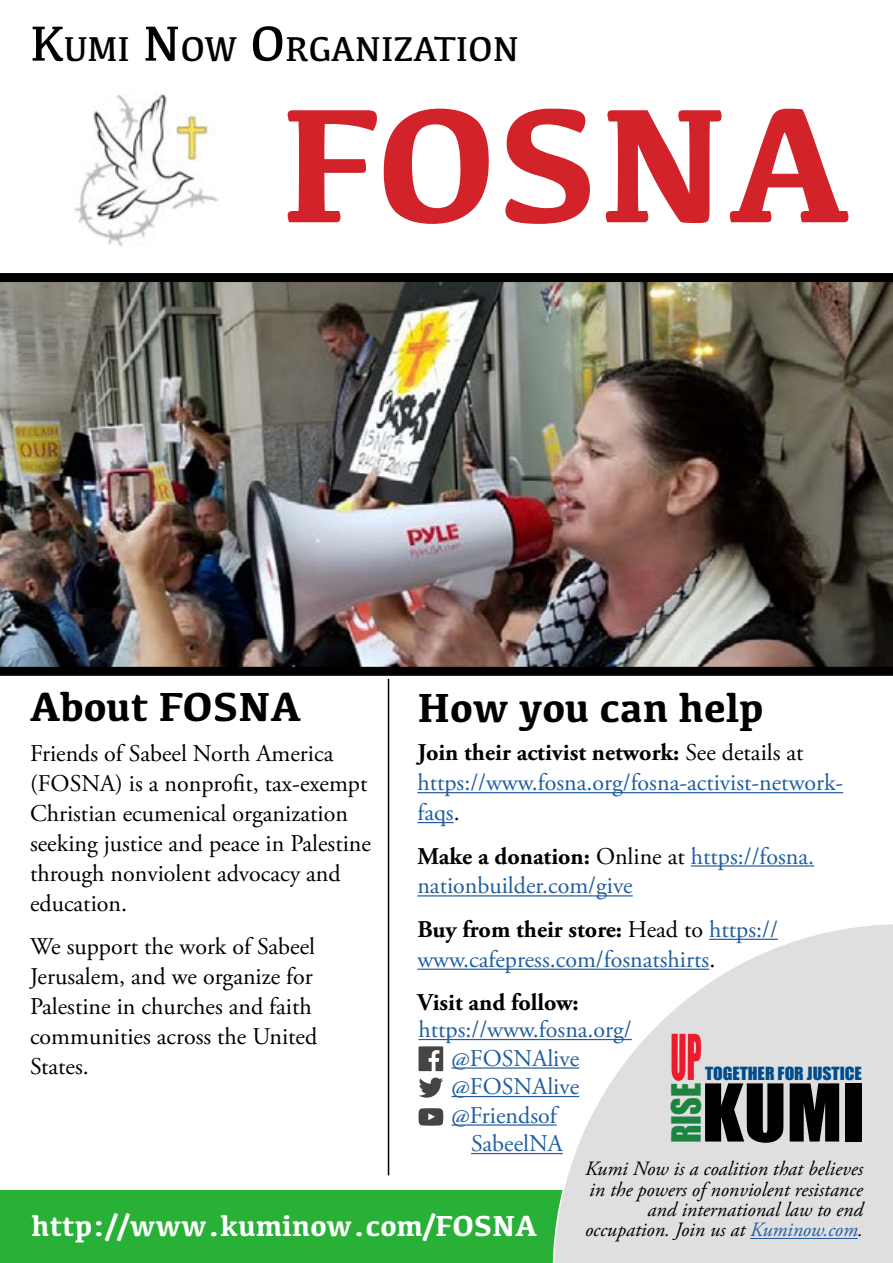
<style>
.page{position:relative;width:893px;height:1263px;background:#fff}
.page>*{position:absolute;margin:0;border:0;box-sizing:border-box;transform-origin:0 0}
.t1{font:700 168px "Kefa";color:#d2232a}
.t2{font:73.5px "Impact";color:#000;scale:1.06 1}
.t3{font:700 42px "Kefa";color:#000}
.t4{font:37.05px "Impact";color:#1c8341;scale:.92 1}
.t5{font:35.7px "Kefa";color:#000}
.t6{font:700 30px "Kefa";color:#fff}
.t7{font:24px/29.8px "Adobe Garamond Pro";color:#000}
.t8{font:24px/29.8px "Adobe Garamond Pro";color:#215e9e}
.t9{font:700 24px "Adobe Garamond Pro";color:#000}
.t10{font:italic 20.25px/20.4px "Adobe Garamond Pro";color:#000;text-align:right}
.t11{font:16.65px "Impact";color:#004b8d;scale:1.06 1}
.s1{font-size:51px}
.s2{font-weight:700;color:#000}
.s3{color:#000}
.s4{color:#215e9e}
</style>
<div class="page">
<img style="left:0;top:282px;width:893px;height:385px">
<hr style="left:388px;top:679px;width:1px;height:496px;background:#000">
<div style="left:0;top:1191px;width:893px;height:72px;background:#29b037"></div>
<hr style="left:417px;top:792px;width:426px;height:1px;background:#215e9e">
<hr style="left:417px;top:822px;width:37px;height:1px;background:#215e9e">
<hr style="left:691px;top:865px;width:123px;height:1px;background:#215e9e">
<hr style="left:417px;top:895px;width:216px;height:1px;background:#215e9e">
<hr style="left:417px;top:968px;width:292px;height:2px;background:#215e9e">
<div style="left:0;top:667px;width:893px;height:9px;background:#000"></div>
<hr style="left:418px;top:1039px;width:214px;height:1px;background:#215e9e">
<hr style="left:452px;top:1067px;width:127px;height:2px;background:#215e9e">
<hr style="left:452px;top:1096px;width:127px;height:1px;background:#215e9e">
<hr style="left:452px;top:1124px;width:105px;height:2px;background:#215e9e">
<hr style="left:471px;top:1153px;width:92px;height:1px;background:#215e9e">
<svg style="left:419px;top:1108px;width:24px;height:18px"></svg>
<svg style="left:418px;top:1077px;width:25px;height:21px"></svg>
<svg style="left:418px;top:1046px;width:25px;height:25px"></svg>
<div style="left:0;top:273px;width:893px;height:9px;background:#000"></div>
<img style="left:74px;top:94px;width:145px;height:153px">
<svg style="left:553px;top:924px;width:340px;height:339px"></svg>
<svg style="left:671px;top:1034px;width:30px;height:47px"></svg>
<hr style="left:750px;top:1238px;width:108px;height:1px;background:#215e9e">
<h3 class="t5" style="left:30px;top:27px;width:487px"><span class="s1">K</span>UMI <span class="s1">N</span>OW <span class="s1">O</span> RGANIZATION</h3>
<h1 class="t1" style="left:280px;top:53px;width:571px">FOSNA</h1>
<h3 class="t3" style="left:30px;top:679px;width:272px">About FOSNA</h3>
<h3 class="t3" style="left:417px;top:680px;width:348px">How you can help</h3>
<p class="t8" style="left:417px;top:739px;width:427px"><span class="s2">Join their activist network:</span> <span class="s3">See details at </span>https://www.fosna.org/fosna-activist-network&shy;faqs<span class="s3">.</span></p>
<p class="t8" style="left:417px;top:842px;width:398px"><span class="s2">Make a donation:</span> <span class="s3">Online at</span> https://fosna. nationbuilder.com/give</p>
<p class="t8" style="left:417px;top:915px;width:362px"><span class="s2">Buy from their store:</span> <span class="s3">Head to</span> https:// www.cafepress.com/fosnatshirts<span class="s3">.</span></p>
<p class="t9" style="left:417px;top:988px;width:163px">Visit and follow:</p>
<p class="t7" style="left:30px;top:739px;width:342px">Friends of Sabeel North America (FOSNA) is a nonprofit, tax-exempt<br>Christian ecumenical organization seeking justice and peace in Palestine through nonviolent advocacy and education.</p>
<p class="t7" style="left:30px;top:932px;width:289px">We support the work of Sabeel<br>Jerusalem, and we organize for<br>Palestine in churches and faith communities across the United<br>States.</p>
<p class="t8" style="left:418px;top:1015px;width:215px">https://www.fosna.org/</p>
<p class="t8" style="left:452px;top:1044px;width:129px">@FOSNAlive</p>
<p class="t8" style="left:452px;top:1072px;width:129px">@FOSNAlive</p>
<p class="t8" style="left:452px;top:1101px;width:107px">@Friendsof</p>
<p class="t8" style="left:471px;top:1129px;width:93px">SabeelNA</p>
<p class="t11" style="left:705px;top:1060px;width:150px">TOGETHER FOR JUSTICE</p>
<h3 class="t4" style="left:657px;top:1143px;width:67px;rotate:-90deg">RISE</h3>
<h2 class="t2" style="left:702px;top:1056px;width:155px">KUMI</h2>
<p class="t6" style="left:32px;top:1206px;width:507px">http://www.kuminow.com/FOSNA</p>
<p class="t10" style="left:585px;top:1159px;width:279px">Kumi Now is a coalition that believes in the powers of nonviolent resistance and international law to end occupation. Join us at <span class="s4">Kuminow.com</span>.</p>
</div>
